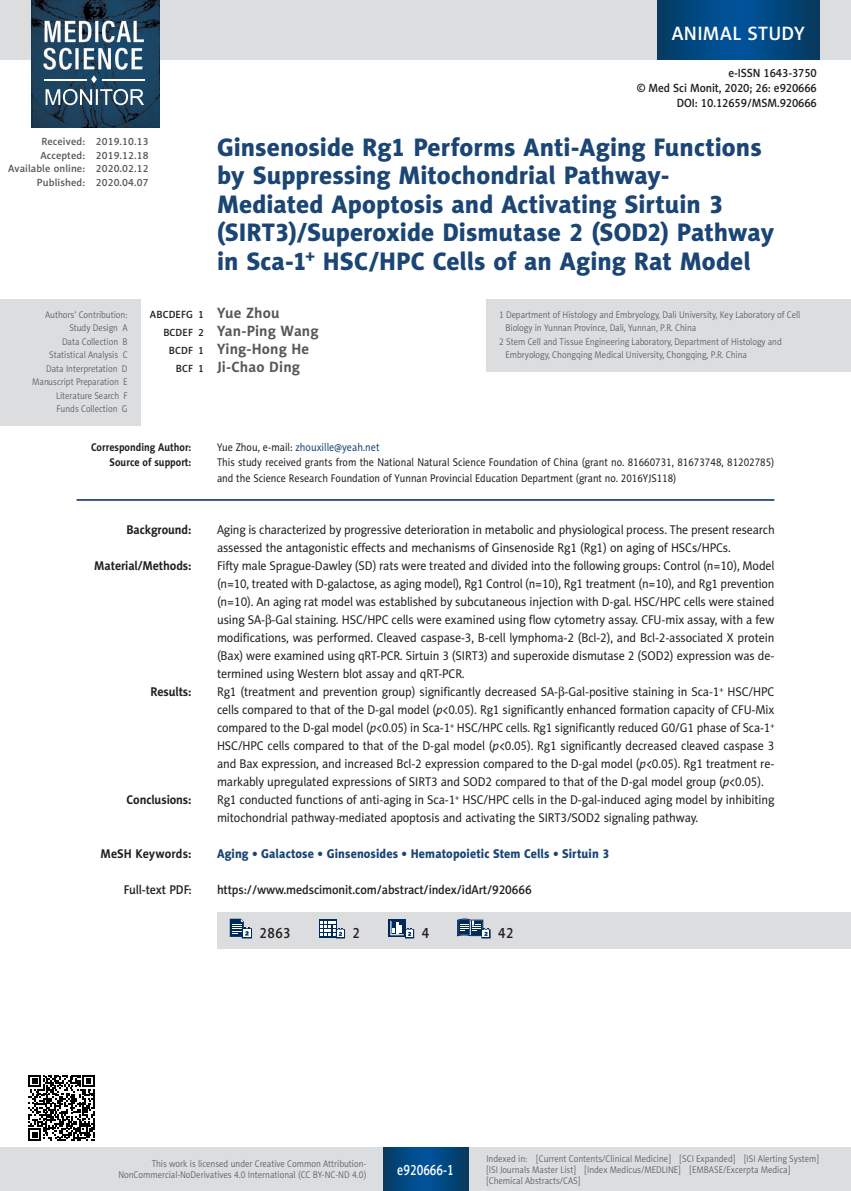
<style>
.page{position:relative;width:851px;height:1191px;background:#fff}
.page>*{position:absolute;margin:0;border:0;box-sizing:border-box;transform-origin:0 0}
.MSM_Tytul{font:25.5px/28.5px "Naomi Sans EFN Heavy";color:#1a4574}
.t1{font:19.5px "Naomi Sans EFN Medium";letter-spacing:.015em;color:#fff}
.MSM_Autorzy{font:700 15px "Naomi Sans EFN";letter-spacing:.01em;color:#57585a}
.MSM_e-PAGINA{font:15px "Naomi Sans EFN Medium";color:#fff;scale:.8 1}
.MSM_dane{font:15px "Naomi Sans EFN Medium";letter-spacing:.03em;color:#231f20;scale:.9 1}
.MSM_Summary_body{font:12.75px/18px "Naomi Sans EFN";letter-spacing:-.01em;color:#231f20;text-align:justify;scale:.95 1}
.MSM_Summary_body-2{font:12.75px/18px "Naomi Sans EFN";letter-spacing:-.01em;color:#231f20;scale:.94 1}
.MSM_full_text_pdf{font:12.75px "Naomi Sans EFN Medium";letter-spacing:-.01em;color:#231f20;scale:.95 1}
.MSM_keywords{font:12.75px "Naomi Sans EFN Heavy";letter-spacing:.005em;color:#1a4574;scale:.95 1}
.MSM_Summary_body-3{font:700 12.75px "Naomi Sans EFN";letter-spacing:-.01em;color:#231f20;scale:.95 1}
.MSM_keywords-2{font:700 12.75px "Naomi Sans EFN";letter-spacing:.005em;color:#231f20;scale:.95 1}
.MSM_Summary_body-4{font:700 12.75px "Naomi Sans EFN";letter-spacing:-.01em;color:#231f20;scale:.94 1}
.MSM_full_text_pdf-2{font:12px "Naomi Sans EFN Medium";letter-spacing:-.01em;color:#231f20;scale:.95 1}
.MSM_Support{font:11.25px/15.8px "Naomi Sans EFN";color:#231f20;scale:.9 1}
.MSM_Adres{font:11.25px "Naomi Sans EFN";color:#1a4574;scale:.9 1}
.MSM_Adres-2{font:700 11.25px "Naomi Sans EFN";color:#231f20;scale:.9 1}
.MSM_Support-2{font:700 11.25px "Naomi Sans EFN";color:#231f20;scale:.9 1}
.t2{font:10.5px "Naomi Sans EFN Medium";letter-spacing:.01em;color:#57585a}
.MSM_Autorzy-2{font:10.5px "Naomi Sans EFN Medium";letter-spacing:.01em;color:#231f20}
.MSM_Afiliacja{font:9.75px/11.2px "Naomi Sans EFN Light";color:#57585a;scale:.9 1}
.s1{font-family:"Naomi Sans EFN";font-weight:700;font-size:15px;color:#57585a}
.s2{font-family:"Naomi Sans EFN Medium";font-weight:400;font-size:10.5px;color:#231f20}
.s3{color:#231f20}
.s4{font-family:"Standard Sym L"}
.s5{font-style:italic}
</style>
<div class="page">
<div style="left:217px;top:912px;width:633px;height:36px;background:#dcdddf"></div>
<svg style="left:230px;top:918px;width:22px;height:20px"></svg>
<div style="left:319px;top:919px;width:17px;height:18px;background:#00295c"></div>
<svg style="left:320px;top:920px;width:25px;height:18px"></svg>
<div style="left:388px;top:919px;width:18px;height:18px;background:#00295c"></div>
<svg style="left:390px;top:921px;width:24px;height:17px"></svg>
<svg style="left:457px;top:918px;width:33px;height:20px"></svg>
<hr style="left:77px;top:499px;width:697px;height:2px;background:#00295c">
<div style="left:0;top:300px;width:140px;height:126px;background:#dcdddf"></div>
<div style="left:486px;top:300px;width:364px;height:72px;background:#dcdddf"></div>
<svg style="left:28px;top:1075px;width:67px;height:66px"></svg>
<div style="left:0;top:1148px;width:850px;height:43px;background:#dcdddf"></div>
<svg style="left:383px;top:1147px;width:85px;height:43px;background:#02477e"></svg>
<div style="left:0;top:0;width:850px;height:60px;background:#dcdddf"></div>
<img style="left:32px;top:0;width:127px;height:128px">
<img style="left:45px;top:79px;width:41px;height:1px">
<img style="left:103px;top:79px;width:41px;height:1px">
<svg style="left:91px;top:75px;width:6px;height:8px"></svg>
<img style="left:46px;top:89px;width:98px;height:16px">
<svg style="left:657px;top:0;width:162px;height:60px;background:#02477e"></svg>
<h2 class="t1" style="left:671px;top:22px;width:134px">ANIMAL STUDY</h2>
<p class="MSM_full_text_pdf-2" style="left:728px;top:66px;width:95px">e-ISSN 1643-3750</p>
<p class="MSM_full_text_pdf-2" style="left:636px;top:81px;width:191px">© Med Sci Monit, 2020; 26: e920666</p>
<p class="MSM_full_text_pdf-2" style="left:676px;top:96px;width:149px">DOI: 10.12659/MSM.920666</p>
<p class="MSM_Tytul" style="left:217px;top:132px;width:558px">Ginsenoside Rg1 Performs Anti-Aging Functions by Suppressing Mitochondrial Pathway-Mediated Apoptosis and Activating Sirtuin 3 (SIRT3)/Superoxide Dismutase 2 (SOD2) Pathway in Sca-1<sup>+</sup> HSC/HPC Cells of an Aging Rat Model</p>
<p class="MSM_Autorzy-2" style="left:150px;top:308px;width:131px">ABCDEFG 1 <span class="s1">Yue Zhou</span></p>
<p class="MSM_Autorzy" style="left:163px;top:322px;width:157px"><span class="s2">BCDEF 2</span> Yan-Ping Wang</p>
<p class="MSM_Autorzy" style="left:169px;top:340px;width:142px"><span class="s2">BCDF 1</span> Ying-Hong He</p>
<p class="MSM_Autorzy" style="left:176px;top:358px;width:126px"><span class="s2">BCF 1</span> Ji-Chao Ding</p>
<p class="t2" style="left:41px;top:136px;width:109px">Received: 2019.10.13</p>
<p class="t2" style="left:40px;top:149px;width:110px">Accepted: 2019.12.18</p>
<p class="t2" style="left:8px;top:163px;width:142px">Available online: 2020.02.12</p>
<p class="t2" style="left:37px;top:176px;width:113px">Published: 2020.04.07</p>
<p class="MSM_Afiliacja" style="left:45px;top:309px;width:93px">Authors’ Contribution:</p>
<p class="MSM_Afiliacja" style="left:69px;top:322px;width:66px">Study Design A</p>
<p class="MSM_Afiliacja" style="left:62px;top:336px;width:74px">Data Collection B</p>
<p class="MSM_Afiliacja" style="left:49px;top:349px;width:89px">Statistical Analysis C</p>
<p class="MSM_Afiliacja" style="left:46px;top:363px;width:92px">Data Interpretation D</p>
<p class="MSM_Afiliacja" style="left:32px;top:376px;width:107px">Manuscript Preparation E</p>
<p class="MSM_Afiliacja" style="left:56px;top:390px;width:81px">Literature Search F</p>
<p class="MSM_Afiliacja" style="left:57px;top:403px;width:80px">Funds Collection G</p>
<p class="MSM_Afiliacja" style="left:505px;top:308px;width:329px;line-height:13.5px;text-indent:-6px">1 Department of Histology and Embryology, Dali University, Key Laboratory of Cell<br>Biology in Yunnan Province, Dali, Yunnan, P.R. China</p>
<p class="MSM_Afiliacja" style="left:505px;top:335px;width:308px;line-height:13.5px;text-indent:-6px">2 Stem Cell and Tissue Engineering Laboratory, Department of Histology and<br>Embryology, Chongqing Medical University, Chongqing, P.R. China</p>
<p class="MSM_Adres-2" style="left:91px;top:440px;width:113px">Corresponding Author:</p>
<p class="MSM_Adres" style="left:217px;top:440px;width:182px"><span class="s3">Yue Zhou, e-mail:</span> zhouxille@yeah.net</p>
<p class="MSM_Support-2" style="left:110px;top:456px;width:92px">Source of support:</p>
<p class="MSM_Support" style="left:217px;top:455px;width:620px">This study received grants from the National Natural Science Foundation of China (grant no. 81660731, 81673748, 81202785) and the Science Research Foundation of Yunnan Provincial Education Department (grant no. 2016YJS118)</p>
<p class="MSM_Summary_body-4" style="left:126px;top:522px;width:71px">Background:</p>
<p class="MSM_Summary_body-2" style="left:217px;top:521px;width:594px">Aging is characterized by progressive deterioration in metabolic and physiological process. The present research assessed the antagonistic effects and mechanisms of Ginsenoside Rg1 (Rg1) on aging of HSCs/HPCs.</p>
<p class="MSM_Summary_body-3" style="left:94px;top:558px;width:104px">Material/Methods:</p>
<p class="MSM_Summary_body" style="left:217px;top:557px;width:588px">Fifty male Sprague-Dawley (SD) rats were treated and divided into the following groups: Control (n=10), Model (n=10, treated with D-galactose, as aging model), Rg1 Control (n=10), Rg1 treatment (n=10), and Rg1 prevention (n=10). An aging rat model was established by subcutaneous injection with D-gal. HSC/HPC cells were stained using SA-<span class="s4">b</span>-Gal staining. HSC/HPC cells were examined using flow cytometry assay. CFU-mix assay, with a few modifications, was performed. Cleaved caspase-3, B-cell lymphoma-2 (Bcl-2), and Bcl-2-associated X protein (Bax) were examined using qRT-PCR. Sirtuin 3 (SIRT3) and superoxide dismutase 2 (SOD2) expression was de&shy;termined using Western blot assay and qRT-PCR.</p>
<p class="MSM_Summary_body-3" style="left:150px;top:684px;width:45px">Results:</p>
<p class="MSM_Summary_body" style="left:217px;top:683px;width:588px">Rg1 (treatment and prevention group) significantly decreased SA-<span class="s4">b</span>-Gal-positive staining in Sca-1<sup>+</sup> HSC/HPC cells compared to that of the D-gal model (<span class="s5">p</span>&lt;0.05). Rg1 significantly enhanced formation capacity of CFU-Mix compared to the D-gal model (<span class="s5">p</span>&lt;0.05) in Sca-1<sup>+</sup> HSC/HPC cells. Rg1 significantly reduced G0/G1 phase of Sca-1<sup>+ </sup>HSC/HPC cells compared to that of the D-gal model (<span class="s5">p</span>&lt;0.05). Rg1 significantly decreased cleaved caspase 3 and Bax expression, and increased Bcl-2 expression compared to the D-gal model (<span class="s5">p</span>&lt;0.05). Rg1 treatment re&shy;markably upregulated expressions of SIRT3 and SOD2 compared to that of the D-gal model group (<span class="s5">p</span>&lt;0.05).</p>
<p class="MSM_Summary_body-3" style="left:127px;top:792px;width:70px">Conclusions:</p>
<p class="MSM_Summary_body" style="left:217px;top:791px;width:588px">Rg1 conducted functions of anti-aging in Sca-1<sup>+</sup> HSC/HPC cells in the D-gal-induced aging model by inhibiting mitochondrial pathway-mediated apoptosis and activating the SIRT3/SOD2 signaling pathway.</p>
<p class="MSM_keywords-2" style="left:100px;top:846px;width:97px">MeSH Keywords:</p>
<p class="MSM_keywords" style="left:217px;top:846px;width:414px">Aging • Galactose • Ginsenosides • Hematopoietic Stem Cells • Sirtuin 3</p>
<p class="MSM_full_text_pdf" style="left:124px;top:882px;width:73px">Full-text PDF:</p>
<p class="MSM_full_text_pdf" style="left:217px;top:882px;width:333px">https://www.medscimonit.com/abstract/index/idArt/920666</p>
<p class="MSM_dane" style="left:259px;top:924px;width:36px">2863</p>
<p class="MSM_dane" style="left:352px;top:924px;width:10px">2</p>
<p class="MSM_dane" style="left:421px;top:924px;width:10px">4</p>
<p class="MSM_dane" style="left:498px;top:924px;width:19px">42</p>
<p class="MSM_Afiliacja" style="left:118px;top:1158px;width:277px;text-align:right">This work is licensed under Creative Common Attribution-<br>NonCommercial-NoDerivatives 4.0 International (CC BY-NC-ND 4.0)</p>
<p class="MSM_e-PAGINA" style="left:397px;top:1160px;width:72px">e920666-1</p>
<p class="MSM_Afiliacja" style="left:486px;top:1152px;width:371px">Indexed in: [Current Contents/Clinical Medicine] [SCI Expanded] [ISI Alerting System] [ISI Journals Master List] [Index Medicus/MEDLINE] [EMBASE/Excerpta Medica] [Chemical Abstracts/CAS]</p>
</div>
